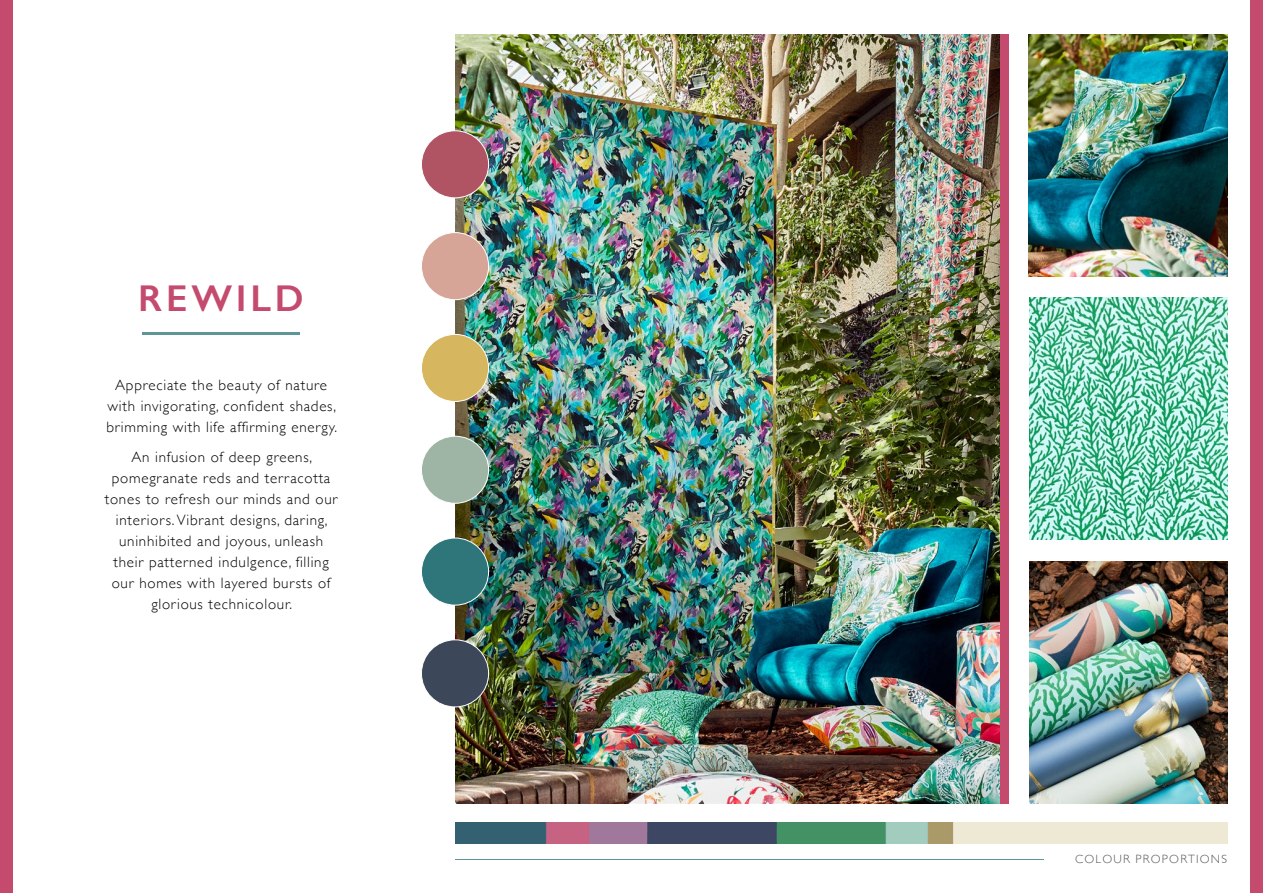
<style>
.page{position:relative;width:1263px;height:893px;background:#fff}
.page>*{position:absolute;margin:0;border:0;box-sizing:border-box;transform-origin:0 0}
.t1{font:600 37.5px "Gill Sans";letter-spacing:.1em;color:#c44a6e}
.t2{font:300 15px/21px "Gill Sans";letter-spacing:.05em;color:#000;text-align:center}
.t3{font:300 12px "Gill Sans";letter-spacing:.1em;color:#575756}
</style>
<div class="page">
<img style="left:1029px;top:562px;width:199px;height:242px">
<img style="left:1028px;top:34px;width:199px;height:242px">
<img style="left:1029px;top:298px;width:199px;height:242px">
<img style="left:455px;top:34px;width:545px;height:770px">
<div style="left:1000px;top:34px;width:9px;height:770px;background:#c44a6e"></div>
<div style="left:0;top:0;width:12px;height:893px;background:#c44a6e"></div>
<hr style="left:142px;top:332px;width:158px;height:3px;background:#5e9598">
<img style="left:455px;top:822px;width:772px;height:21px">
<hr style="left:455px;top:859px;width:589px;height:1px;background:#5e9598">
<div style="left:421px;top:640px;width:68px;height:67px;background:#3d475a;border-radius:50%"></div>
<div style="left:421px;top:639px;width:68px;height:68px;border:1px solid #fff;border-radius:50%"></div>
<div style="left:421px;top:538px;width:68px;height:67px;background:#2f767b;border-radius:50%"></div>
<div style="left:421px;top:538px;width:68px;height:67px;border:1px solid #fff;border-radius:50%"></div>
<div style="left:421px;top:436px;width:68px;height:67px;background:#9eb5a5;border-radius:50%"></div>
<div style="left:421px;top:436px;width:68px;height:68px;border:1px solid #fff;border-radius:50%"></div>
<div style="left:421px;top:131px;width:68px;height:67px;background:#b05362;border-radius:50%"></div>
<div style="left:421px;top:130px;width:68px;height:68px;border:1px solid #fff;border-radius:50%"></div>
<div style="left:421px;top:233px;width:68px;height:67px;background:#d7a598;border-radius:50%"></div>
<div style="left:421px;top:232px;width:68px;height:68px;border:1px solid #fff;border-radius:50%"></div>
<div style="left:421px;top:334px;width:68px;height:67px;background:#d6b75f;border-radius:50%"></div>
<div style="left:421px;top:334px;width:68px;height:68px;border:1px solid #fff;border-radius:50%"></div>
<div style="left:1250px;top:0;width:13px;height:893px;background:#c44a6e"></div>
<h1 class="t1" style="left:138px;top:276px;width:167px">REWILD</h1>
<p class="t2" style="left:106px;top:374px;width:232px">Appreciate the beauty of nature with invigorating, confident shades, brimming with life affirming energy.</p>
<p class="t2" style="left:105px;top:446px;width:234px">An infusion of deep greens, pomegranate reds and terracotta tones to refresh our minds and our interiors. Vibrant designs, daring, uninhibited and joyous, unleash their patterned indulgence, filling our homes with layered bursts of glorious technicolour.</p>
<p class="t3" style="left:1075px;top:850px;width:153px">COLOUR PROPORTIONS</p>
</div>
